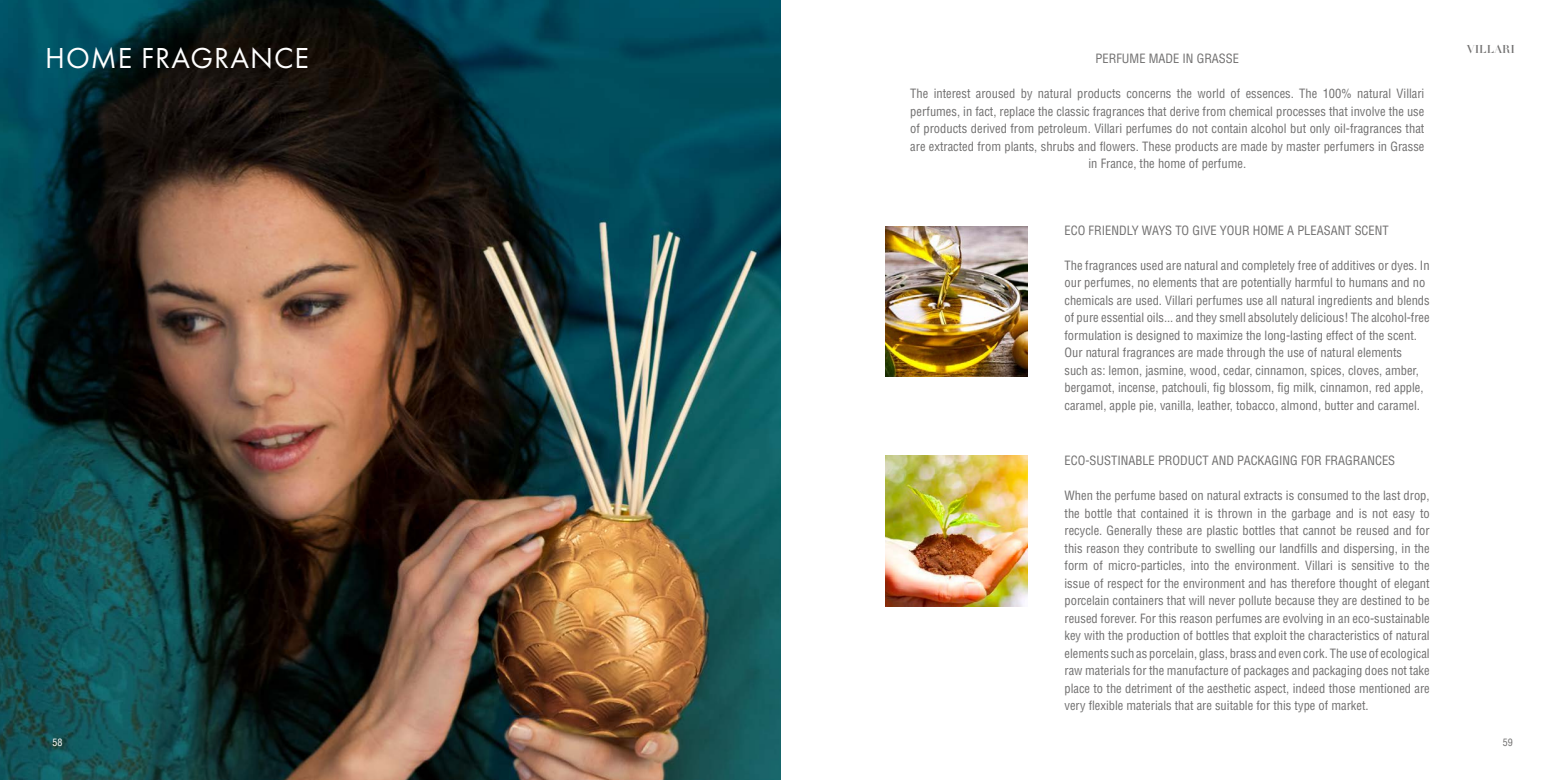
<style>
.page{position:relative;width:1560px;height:780px;background:#fff}
.page>*{position:absolute;margin:0;border:0;box-sizing:border-box;transform-origin:0 0}
.t1{font:30px "Futura PT";letter-spacing:.035em;color:#fff}
.t2{font:condensed 12.5px/17.5px "Helvetica";color:#706f6f;text-align:justify}
.t3{font:11.25px "Didot LT Std Headline";color:#706f6f}
.t4{font:condensed 10px "Helvetica";color:#706f6f}
.t5{font:condensed 10px "Helvetica";color:#fff}
</style>
<div class="page">
<img style="left:0;top:0;width:780px;height:780px">
<img style="left:885px;top:226px;width:142px;height:150px">
<img style="left:885px;top:456px;width:142px;height:150px">
<h1 class="t1" style="left:45px;top:40px;width:265px">HOME FRAGRANCE</h1>
<p class="t2" style="left:1095px;top:50px;width:145px">PERFUME MADE IN GRASSE</p>
<p class="t2" style="left:910px;top:85px;width:515px;text-align:center">The interest aroused by natural products concerns the world of essences. The 100% natural Villari perfumes, in fact, replace the classic fragrances that derive from chemical processes that involve the use of products derived from petroleum. Villari perfumes do not contain alcohol but only oil-fragrances that are extracted from plants, shrubs and flowers. These products are made by master perfumers in Grasse in France, the home of perfume.</p>
<p class="t2" style="left:1064px;top:221px;width:326px">ECO FRIENDLY WAYS TO GIVE YOUR HOME A PLEASANT SCENT</p>
<p class="t2" style="left:1064px;top:256px;width:367px;text-align:left">The fragrances used are natural and completely free of additives or dyes. In our perfumes, no elements that are potentially harmful to humans and no chemicals are used. Villari perfumes use all natural ingredients and blends of pure essential oils... and they smell absolutely delicious! The alcohol-free formulation is designed to maximize the long-lasting effect of the scent.<br>Our natural fragrances are made through the use of natural elements<br>such as: lemon, jasmine, wood, cedar, cinnamon, spices, cloves, amber, bergamot, incense, patchouli, fig blossom, fig milk, cinnamon, red apple, caramel, apple pie, vanilla, leather, tobacco, almond, butter and caramel.</p>
<p class="t5" style="left:53px;top:736px;width:11px">58</p>
<p class="t2" style="left:1064px;top:452px;width:332px">ECO-SUSTINABLE PRODUCT AND PACKAGING FOR FRAGRANCES</p>
<p class="t2" style="left:1064px;top:487px;width:367px">When the perfume based on natural extracts is consumed to the last drop, the bottle that contained it is thrown in the garbage and is not easy to recycle. Generally these are plastic bottles that cannot be reused and for this reason they contribute to swelling our landfills and dispersing, in the form of micro-particles, into the environment. Villari is sensitive to the issue of respect for the environment and has therefore thought of elegant porcelain containers that will never pollute because they are destined to be reused forever. For this reason perfumes are evolving in an eco-sustainable key with the production of bottles that exploit the characteristics of natural elements such as porcelain, glass, brass and even cork. The use of ecological raw materials for the manufacture of packages and packaging does not take place to the detriment of the aesthetic aspect, indeed those mentioned are very flexible materials that are suitable for this type of market.</p>
<p class="t3" style="left:1466px;top:42px;width:50px">VILLARI</p>
<p class="t4" style="left:1502px;top:736px;width:11px">59</p>
</div>
